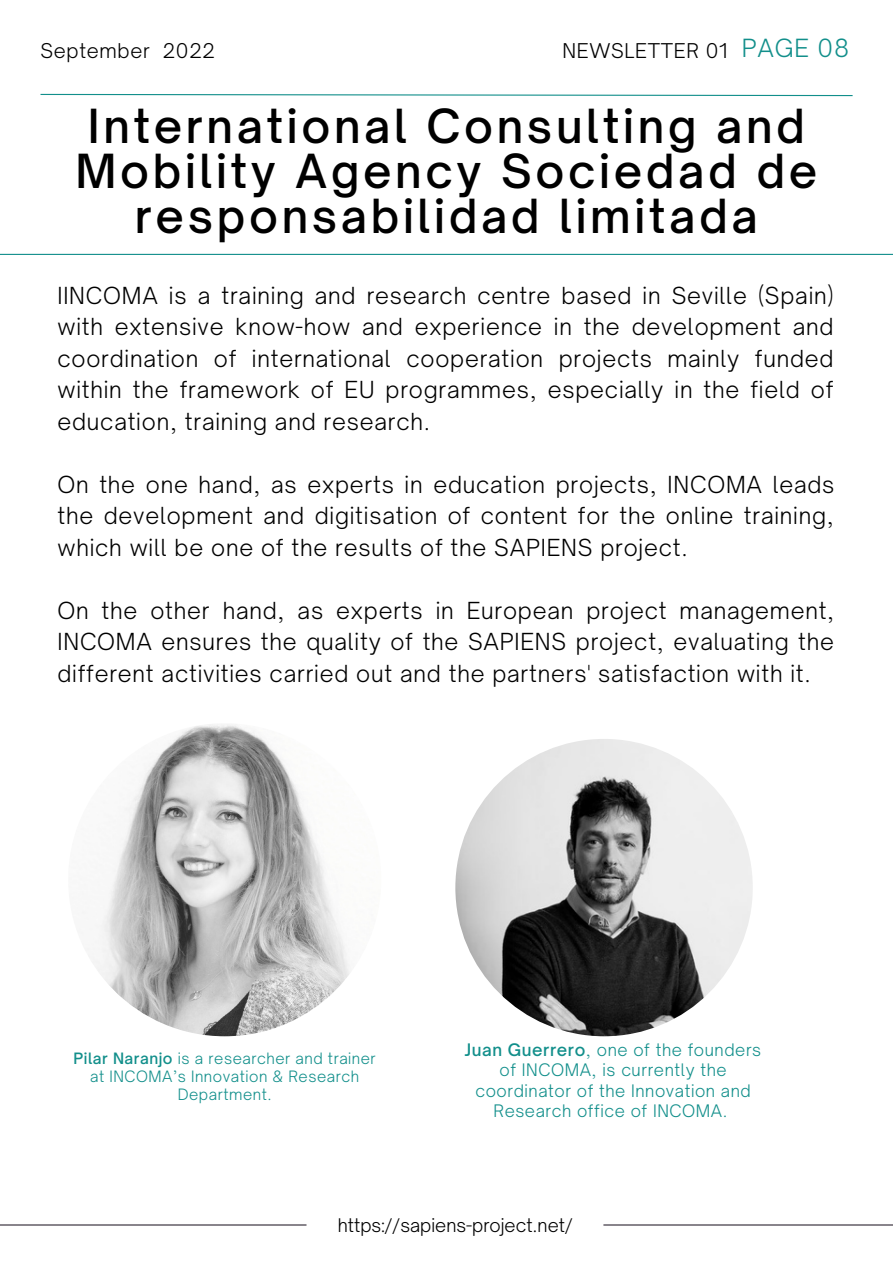
<style>
.page{position:relative;width:893px;height:1264px;background:#fff}
.page>*{position:absolute;margin:0;border:0;box-sizing:border-box;transform-origin:0 0}
.t1{font:500 45px/45px "Open Sauce One";letter-spacing:.08em;color:#000;text-align:center}
.t2{font:300 22.5px/31.5px "Open Sauce One";letter-spacing:.035em;color:#000;text-align:justify}
.t3{font:300 19.5px "Open Sauce One";letter-spacing:.035em;color:#000}
.t4{font:300 18px "Open Sauce One";color:#000}
.t5{font:300 16.5px/20.2px "Open Sauce One";letter-spacing:.035em;color:#128f8b;text-align:center}
.t6{font:300 15px/18px "Open Sauce One";letter-spacing:.035em;color:#128f8b;text-align:center}
.s1{font-size:24px;color:#128f8b}
.s2{font-weight:500}
</style>
<div class="page">
<hr style="left:0;top:254px;width:892px;height:1px;background:#128f8b">
<svg style="left:40px;top:93px;width:813px;height:4px"></svg>
<hr style="left:0;top:1224px;width:306px;height:1px;background:#2e2632">
<hr style="left:603px;top:1224px;width:289px;height:1px;background:#2e2632">
<img style="left:68px;top:723px;width:313px;height:313px;border-radius:50%">
<img style="left:455px;top:739px;width:297px;height:297px;border-radius:50%">
<p class="t3" style="left:40px;top:38px;width:176px">September 2022</p>
<p class="t3" style="left:562px;top:38px;width:288px">NEWSLETTER 01 <span class="s1">PAGE 08</span></p>
<h1 class="t1" style="left:75px;top:103px;width:743px">International Consulting and<br>Mobility Agency Sociedad de responsabilidad limitada</h1>
<p class="t2" style="left:57px;top:279px;width:777px">IINCOMA is a training and research centre based in Seville (Spain) with extensive know-how and experience in the development and coordination of international cooperation projects mainly funded within the framework of EU programmes, especially in the field of education, training and research.</p>
<p class="t2" style="left:57px;top:468px;width:778px">On the one hand, as experts in education projects, INCOMA leads the development and digitisation of content for the online training, which will be one of the results of the SAPIENS project.</p>
<p class="t2" style="left:57px;top:594px;width:778px">On the other hand, as experts in European project management, INCOMA ensures the quality of the SAPIENS project, evaluating the different activities carried out and the partners' satisfaction with it.</p>
<p class="t6" style="left:74px;top:1049px;width:304px"><span class="s2">Pilar Naranjo</span> is a researcher and trainer at INCOMA’s Innovation &amp; Research<br>Department.</p>
<p class="t5" style="left:465px;top:1039px;width:298px"><span class="s2">Juan Guerrero</span>, one of the founders of INCOMA, is currently the coordinator of the Innovation and<br>Research office of INCOMA.</p>
<p class="t4" style="left:338px;top:1213px;width:236px">https://sapiens-project.net/</p>
</div>
